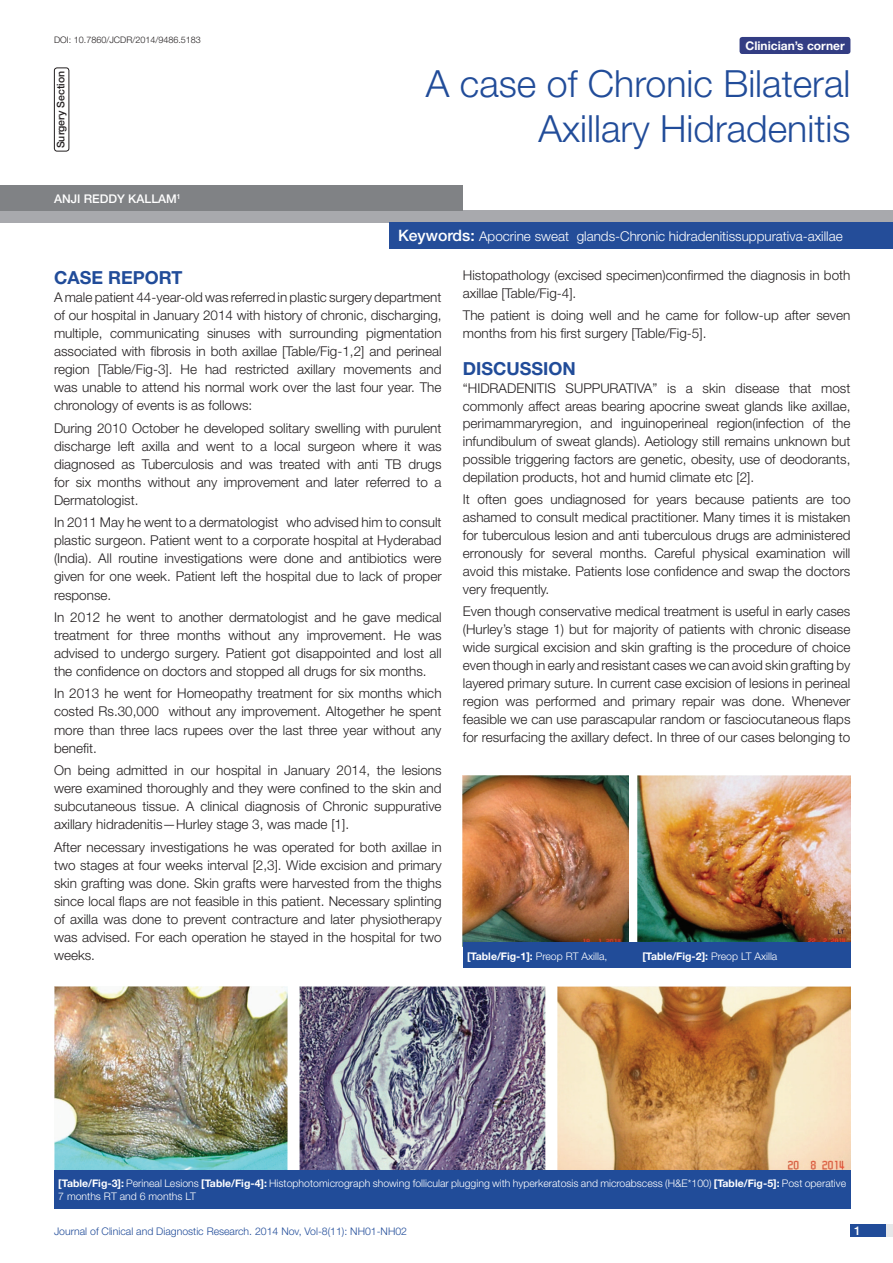
<style>
.page{position:relative;width:893px;height:1263px;background:#fff}
.page>*{position:absolute;margin:0;border:0;box-sizing:border-box;transform-origin:0 0}
.t1{font:300 37.5px/45px "Helvetica Neue";color:#214c99;text-align:right}
.Heading{font:700 18px "Helvetica Neue";color:#214c99}
.Body_text{font:300 13.5px/18px "Helvetica Neue";color:#231f20;text-align:justify}
.t2{font:300 13.5px "Helvetica Neue";color:#fff}
.Author{font:500 12px "Helvetica Neue";color:#fff}
.t3{font:700 12px "Helvetica Neue";color:#fff}
.Table_text{font:300 10.5px/12.6px "Helvetica Neue";color:#fff}
.t4{font:300 10.5px "Helvetica Neue";color:#214c99}
.Table_text-2{font:700 10.5px "Helvetica Neue";color:#fff}
.t5{font:500 10.5px "Helvetica Neue";color:#231f20}
.DOI{font:300 9px "Helvetica Neue";color:#231f20}
.s1{font-weight:500;font-size:15.75px}
.s2{font-weight:300}
.s3{font-weight:700}
</style>
<div class="page">
<div style="left:850px;top:1224px;width:43px;height:13px;background:#e6e7e9"></div>
<div style="left:850px;top:1224px;width:35px;height:13px;background:#214c99"></div>
<div style="left:739px;top:37px;width:111px;height:17px;background:#333d83;border-radius:3px"></div>
<div style="left:0;top:211px;width:893px;height:12px;background:#a8a9ad"></div>
<div style="left:389px;top:222px;width:504px;height:27px;background:#244d99"></div>
<div style="left:0;top:185px;width:463px;height:26px;background:#808285"></div>
<div style="left:54px;top:68px;width:15px;height:83px;border:1px solid #231f20;border-radius:3px"></div>
<img style="left:463px;top:775px;width:165px;height:168px">
<img style="left:637px;top:775px;width:213px;height:168px">
<img style="left:54px;top:986px;width:234px;height:184px">
<img style="left:300px;top:986px;width:246px;height:184px">
<img style="left:557px;top:986px;width:293px;height:184px">
<div style="left:463px;top:943px;width:387px;height:25px;background:#214c99"></div>
<div style="left:54px;top:1170px;width:796px;height:39px;background:#214c99"></div>
<p class="DOI" style="left:54px;top:35px;width:148px">DOI: 10.7860/JCDR/2014/9486.5183</p>
<p class="t3" style="left:745px;top:38px;width:101px">Clinician’s corner</p>
<p class="t5" style="left:55px;top:148px;width:79px;rotate:-90deg">Surgery Section</p>
<p class="t1" style="left:426px;top:60px;width:426px">A case of Chronic Bilateral<br>Axillary Hidradenitis</p>
<p class="Author" style="left:54px;top:191px;width:128px">ANJI REDDY KALLAM<sup>1</sup></p>
<p class="t2" style="left:398px;top:228px;width:446px"><span class="s1">Keywords:</span> Apocrine sweat glands-Chronic hidradenitissuppurativa-axillae</p>
<p class="Heading" style="left:54px;top:266px;width:130px">Case Report</p>
<p class="Body_text" style="left:54px;top:288px;width:389px">A male patient 44-year-old was referred in plastic surgery department of our hospital in January 2014 with history of chronic, discharging, multiple, communicating sinuses with surrounding pigmentation associated with fibrosis in both axillae [Table/Fig-1,2] and perineal region [Table/Fig-3]. He had restricted axillary movements and was unable to attend his normal work over the last four year. The chronology of events is as follows:</p>
<p class="Body_text" style="left:54px;top:418px;width:389px">During 2010 October he developed solitary swelling with purulent discharge left axilla and went to a local surgeon where it was diagnosed as Tuberculosis and was treated with anti TB drugs for six months without any improvement and later referred to a Dermatologist.</p>
<p class="Body_text" style="left:54px;top:513px;width:389px">In 2011 May he went to a dermatologist who advised him to consult plastic surgeon. Patient went to a corporate hospital at Hyderabad (India). All routine investigations were done and antibiotics were given for one week. Patient left the hospital due to lack of proper response.</p>
<p class="Body_text" style="left:54px;top:608px;width:389px">In 2012 he went to another dermatologist and he gave medical treatment for three months without any improvement. He was advised to undergo surgery. Patient got disappointed and lost all the confidence on doctors and stopped all drugs for six months.</p>
<p class="Body_text" style="left:54px;top:684px;width:389px">In 2013 he went for Homeopathy treatment for six months which costed Rs.30,000 without any improvement. Altogether he spent more than three lacs rupees over the last three year without any benefit.</p>
<p class="Body_text" style="left:54px;top:761px;width:389px">On being admitted in our hospital in January 2014, the lesions were examined thoroughly and they were confined to the skin and subcutaneous tissue. A clinical diagnosis of Chronic suppurative axillary hidradenitis—Hurley stage 3, was made [1].</p>
<p class="Body_text" style="left:54px;top:837px;width:389px">After necessary investigations he was operated for both axillae in two stages at four weeks interval [2,3]. Wide excision and primary skin grafting was done. Skin grafts were harvested from the thighs since local flaps are not feasible in this patient. Necessary splinting of axilla was done to prevent contracture and later physiotherapy was advised. For each operation he stayed in the hospital for two weeks.</p>
<p class="Body_text" style="left:463px;top:266px;width:389px">Histopathology (excised specimen)confirmed the diagnosis in both axillae [Table/Fig-4].</p>
<p class="Body_text" style="left:463px;top:306px;width:389px">The patient is doing well and he came for follow-up after seven months from his first surgery [Table/Fig-5].</p>
<p class="Heading" style="left:463px;top:357px;width:115px">Discussion</p>
<p class="Body_text" style="left:463px;top:378px;width:389px">“HIDRADENITIS SUPPURATIVA” is a skin disease that most commonly affect areas bearing apocrine sweat glands like axillae, perimammaryregion, and inguinoperineal region(infection of the infundibulum of sweat glands). Aetiology still remains unknown but possible triggering factors are genetic, obesity, use of deodorants, depilation products, hot and humid climate etc [2].</p>
<p class="Body_text" style="left:463px;top:490px;width:389px">It often goes undiagnosed for years because patients are too ashamed to consult medical practitioner. Many times it is mistaken for tuberculous lesion and anti tuberculous drugs are administered erronously for several months. Careful physical examination will avoid this mistake. Patients lose confidence and swap the doctors very frequently.</p>
<p class="Body_text" style="left:463px;top:602px;width:389px">Even though conservative medical treatment is useful in early cases (Hurley’s stage 1) but for majority of patients with chronic disease wide surgical excision and skin grafting is the procedure of choice even though in early and resistant cases we can avoid skin grafting by layered primary suture. In current case excision of lesions in perineal region was performed and primary repair was done. Whenever feasible we can use parascapular random or fasciocutaneous flaps for resurfacing the axillary defect. In three of our cases belonging to</p>
<p class="Table_text-2" style="left:467px;top:949px;width:142px">[Table/Fig-1]: <span class="s2">Preop Rt Axilla,</span></p>
<p class="Table_text-2" style="left:642px;top:949px;width:136px">[Table/Fig-2]: <span class="s2">Preop Lt Axilla</span></p>
<p class="Table_text" style="left:58px;top:1177px;width:789px"><span class="s3">[Table/Fig-3]:</span> Perineal Lesions <span class="s3">[Table/Fig-4]:</span> Histophotomicrograph showing follicular plugging with hyperkeratosis and microabscess (H&amp;E*100) <span class="s3">[Table/Fig-5]:</span> Post operative<br>7 months RT and 6 months LT</p>
<p class="t4" style="left:54px;top:1225px;width:355px">Journal of Clinical and Diagnostic Research. 2014 Nov, Vol-8(11): NH01-NH02</p>
<p class="Author" style="left:854px;top:1223px;width:8px">1</p>
</div>
